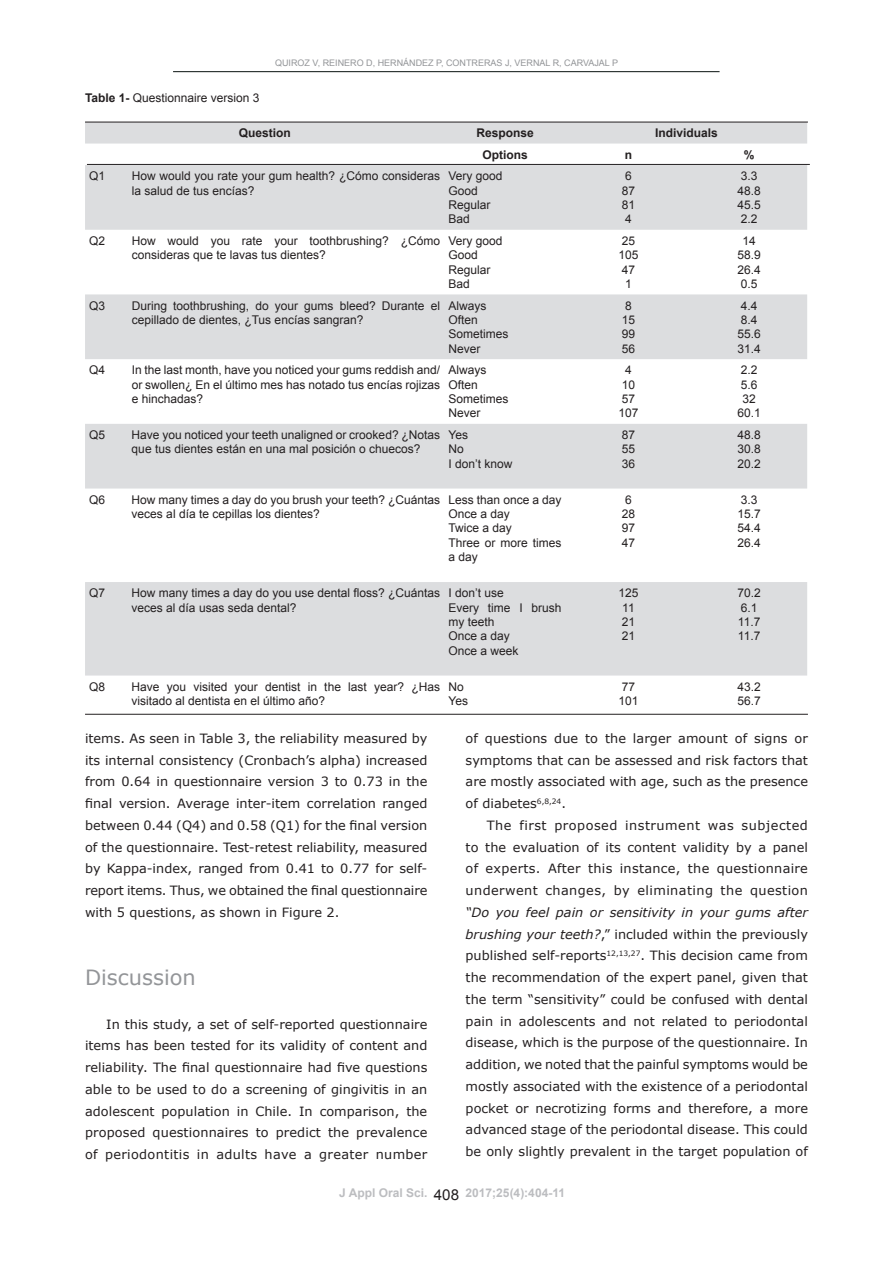
<style>
.page{position:relative;width:893px;height:1263px;background:#fff}
.page>*{position:absolute;margin:0;border:0;box-sizing:border-box;transform-origin:0 0}
.t1{font:21px "Verdana";color:#939598}
.t2{font:12.75px/21.8px "Verdana";color:#231f20;text-align:justify}
.t3{font:12px/14.4px "Arial";color:#231f20}
.t4{font:700 12px "Arial";color:#231f20}
.t5{font:700 12px "Arial";color:#bcbdc0}
.t6{font:9px "Arial";color:#939598}
.s1{font-weight:700}
.s2{font-style:italic}
.s3{font-weight:400;font-size:15px;color:#231f20}
</style>
<div class="page">
<hr style="left:173px;top:71px;width:547px;height:1px;background:#0a1210">
<svg style="left:85px;top:123px;width:722px;height:552px;fill:#dcdddf"></svg>
<hr style="left:85px;top:122px;width:723px;height:1px;background:#231f20">
<hr style="left:87px;top:164px;width:723px;height:1px;background:#231f20">
<hr style="left:85px;top:714px;width:723px;height:1px;background:#231f20">
<p class="t3" style="left:85px;top:91px;width:176px"><span class="s1">Table 1-</span> Questionnaire version 3</p>
<p class="t6" style="left:275px;top:57px;width:345px">QUIROZ V, REINERO D, HERNÁNDEZ P, CONTRERAS J, VERNAL R, CARVAJAL P</p>
<p class="t4" style="left:239px;top:125px;width:54px">Question</p>
<p class="t4" style="left:476px;top:125px;width:59px">Response</p>
<p class="t4" style="left:655px;top:125px;width:64px">Individuals</p>
<p class="t4" style="left:482px;top:146px;width:47px">Options</p>
<p class="t4" style="left:625px;top:146px;width:9px">n</p>
<p class="t4" style="left:744px;top:146px;width:12px">%</p>
<p class="t3" style="left:89px;top:169px;width:18px">Q1</p>
<p class="t3" style="left:132px;top:169px;width:310px">How would you rate your gum health? ¿Cómo consideras la salud de tus encías?</p>
<p class="t3" style="left:449px;top:169px;width:56px">Very good<br>Good<br>Regular<br>Bad</p>
<p class="t3" style="left:622px;top:169px;width:15px">6<br>87<br>81<br>4</p>
<p class="t3" style="left:738px;top:169px;width:25px">3.3<br>48.8<br>45.5<br>2.2</p>
<p class="t3" style="left:89px;top:234px;width:18px">Q2</p>
<p class="t3" style="left:132px;top:234px;width:310px">How would you rate your toothbrushing? ¿Cómo consideras que te lavas tus dientes?</p>
<p class="t3" style="left:449px;top:234px;width:56px">Very good<br>Good<br>Regular<br>Bad</p>
<p class="t3" style="left:619px;top:234px;width:22px;text-align:center">25<br>105<br>47<br>1</p>
<p class="t3" style="left:737px;top:234px;width:25px;text-align:center">14<br>58.9<br>26.4<br>0.5</p>
<p class="t3" style="left:89px;top:298px;width:18px">Q3</p>
<p class="t3" style="left:132px;top:298px;width:310px">During toothbrushing, do your gums bleed? Durante el cepillado de dientes, ¿Tus encías sangran?</p>
<p class="t3" style="left:449px;top:298px;width:62px">Always<br>Often<br>Sometimes<br>Never</p>
<p class="t3" style="left:622px;top:298px;width:15px">8<br>15<br>99<br>56</p>
<p class="t3" style="left:737px;top:298px;width:25px">4.4<br>8.4<br>55.6<br>31.4</p>
<p class="t3" style="left:89px;top:363px;width:18px">Q4</p>
<p class="t3" style="left:132px;top:363px;width:310px;text-align:justify">In the last month, have you noticed your gums reddish and/ or swollen¿ En el último mes has notado tus encías rojizas e hinchadas?</p>
<p class="t3" style="left:449px;top:363px;width:62px">Always<br>Often<br>Sometimes<br>Never</p>
<p class="t3" style="left:618px;top:363px;width:22px;text-align:center">4<br>10<br>57<br>107</p>
<p class="t3" style="left:737px;top:363px;width:25px;text-align:center">2.2<br>5.6<br>32<br>60.1</p>
<p class="t3" style="left:89px;top:428px;width:18px">Q5</p>
<p class="t3" style="left:132px;top:428px;width:310px">Have you noticed your teeth unaligned or crooked? ¿Notas que tus dientes están en una mal posición o chuecos?</p>
<p class="t3" style="left:449px;top:428px;width:66px">Yes<br>No<br>I don’t know</p>
<p class="t3" style="left:622px;top:428px;width:15px;text-align:justify">87<br>55<br>36</p>
<p class="t3" style="left:737px;top:428px;width:25px;text-align:justify">48.8<br>30.8<br>20.2</p>
<p class="t3" style="left:89px;top:492px;width:18px">Q6</p>
<p class="t3" style="left:132px;top:492px;width:310px">How many times a day do you brush your teeth? ¿Cuántas veces al día te cepillas los dientes?</p>
<p class="t3" style="left:449px;top:492px;width:114px">Less than once a day<br>Once a day<br>Twice a day<br>Three or more times a day</p>
<p class="t3" style="left:622px;top:492px;width:15px">6<br>28<br>97<br>47</p>
<p class="t3" style="left:737px;top:492px;width:25px">3.3<br>15.7<br>54.4<br>26.4</p>
<p class="t3" style="left:89px;top:586px;width:18px">Q7</p>
<p class="t3" style="left:132px;top:586px;width:310px">How many times a day do you use dental floss? ¿Cuántas veces al día usas seda dental?</p>
<p class="t3" style="left:448px;top:586px;width:114px">I don’t use<br>Every time I brush my teeth<br>Once a day<br>Once a week</p>
<p class="t3" style="left:618px;top:586px;width:22px">125<br>11<br>21<br>21</p>
<p class="t3" style="left:737px;top:586px;width:25px">70.2<br>6.1<br>11.7<br>11.7</p>
<p class="t3" style="left:89px;top:679px;width:18px">Q8</p>
<p class="t3" style="left:132px;top:679px;width:310px">Have you visited your dentist in the last year? ¿Has visitado al dentista en el último año?</p>
<p class="t3" style="left:448px;top:679px;width:21px">No<br>Yes</p>
<p class="t3" style="left:618px;top:679px;width:22px">77<br>101</p>
<p class="t3" style="left:737px;top:679px;width:25px">43.2<br>56.7</p>
<p class="t2" style="left:85px;top:727px;width:344px">items. As seen in Table 3, the reliability measured by its internal consistency (Cronbach’s alpha) increased from 0.64 in questionnaire version 3 to 0.73 in the final version. Average inter-item correlation ranged between 0.44 (Q4) and 0.58 (Q1) for the final version of the questionnaire. Test-retest reliability, measured by Kappa-index, ranged from 0.41 to 0.77 for self&shy;report items. Thus, we obtained the final questionnaire with 5 questions, as shown in Figure 2.</p>
<h1 class="t1" style="left:85px;top:963px;width:112px">Discussion</h1>
<p class="t2" style="left:85px;top:1013px;width:344px;text-indent:21px">In this study, a set of self-reported questionnaire items has been tested for its validity of content and reliability. The final questionnaire had five questions able to be used to do a screening of gingivitis in an adolescent population in Chile. In comparison, the proposed questionnaires to predict the prevalence of periodontitis in adults have a greater number</p>
<p class="t2" style="left:466px;top:727px;width:344px">of questions due to the larger amount of signs or symptoms that can be assessed and risk factors that are mostly associated with age, such as the presence of diabetes<sup>6,8,24</sup>.</p>
<p class="t2" style="left:466px;top:814px;width:344px;text-indent:21px">The first proposed instrument was subjected to the evaluation of its content validity by a panel of experts. After this instance, the questionnaire underwent changes, by eliminating the question</p>
<p class="t2" style="left:466px;top:901px;width:344px"><span class="s2">“Do you feel pain or sensitivity in your gums after brushing your teeth?</span>,” included within the previously published self-reports<sup>12,13,27</sup>. This decision came from the recommendation of the expert panel, given that the term “sensitivity” could be confused with dental pain in adolescents and not related to periodontal disease, which is the purpose of the questionnaire. In addition, we noted that the painful symptoms would be mostly associated with the existence of a periodontal pocket or necrotizing forms and therefore, a more advanced stage of the periodontal disease. This could be only slightly prevalent in the target population of</p>
<p class="t5" style="left:339px;top:1185px;width:122px">J Appl Oral Sci. <span class="s3">408</span></p>
<p class="t5" style="left:466px;top:1185px;width:101px">2017;25(4):404-11</p>
</div>
